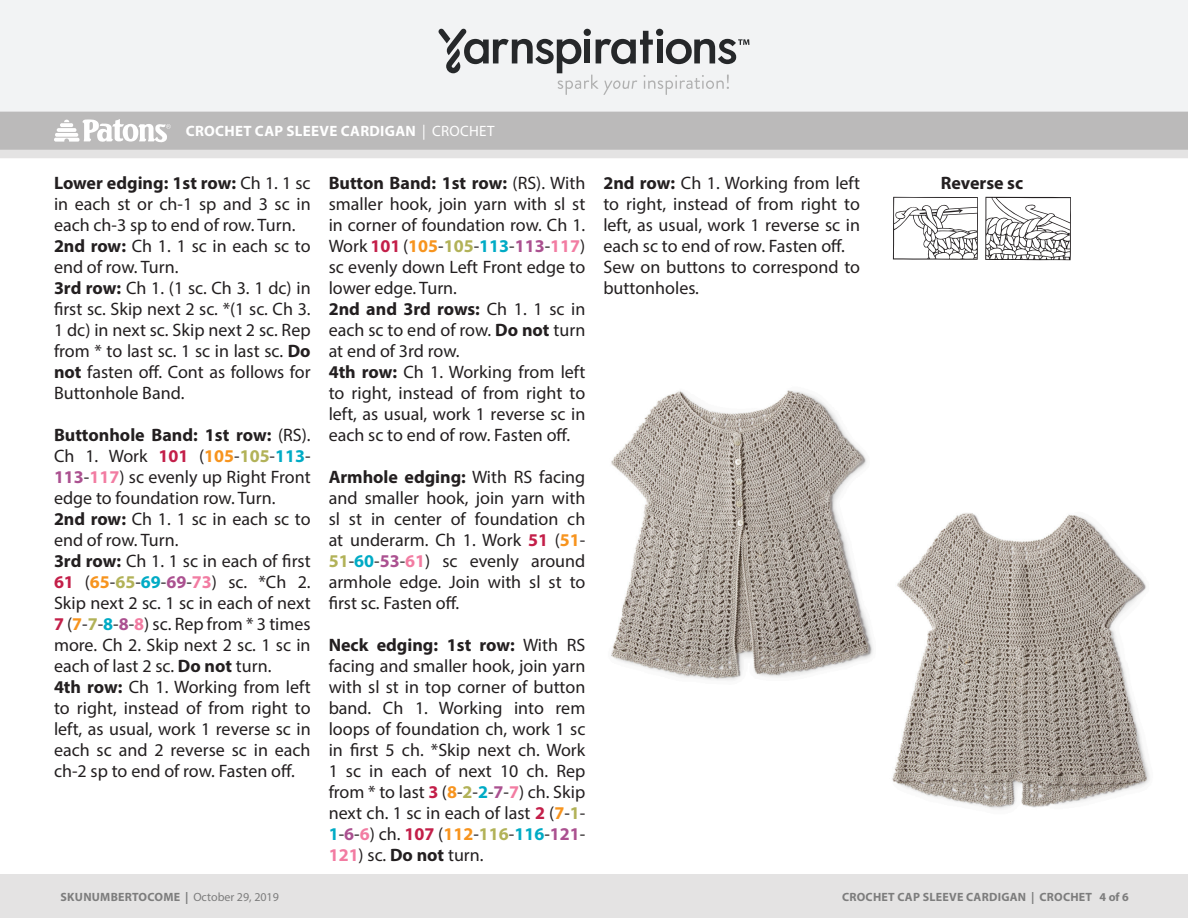
<style>
.page{position:relative;width:1188px;height:918px;background:#fff}
.page>*{position:absolute;margin:0;border:0;box-sizing:border-box;transform-origin:0 0}
.Body_Color_coded_siz{font:18px/21px "Myriad Pro";color:#231f20;text-align:justify}
.Body_Color_coded_siz-2{font:700 18px "Myriad Pro";color:#231f20}
.Pattern_Title{font:700 15px "Myriad Pro";letter-spacing:.02em;color:#fff}
.SKU{font:700 12px "Myriad Pro";letter-spacing:.02em;color:#7d7d7d}
.s1{font-weight:400}
.s2{font-weight:700}
.s3{font-weight:700;color:#c31f49}
.s4{font-weight:700;color:#f7941e}
.s5{font-weight:700;color:#b2b258}
.s6{font-weight:700;color:#00abc5}
.s7{font-weight:700;color:#ab5190}
.s8{font-weight:700;color:#f27ca2}
</style>
<div class="page">
<div style="left:0;top:112px;width:1188px;height:7px;background:#bbbaba"></div>
<div style="left:0;top:0;width:1188px;height:112px;background:#f2f3f4"></div>
<svg style="left:438px;top:29px;width:311px;height:66px"></svg>
<div style="left:0;top:875px;width:1188px;height:43px;background:#e4e3e3"></div>
<svg style="left:0;top:119px;width:1188px;height:39px;background:#c5c4c4"></svg>
<svg style="left:985px;top:197px;width:86px;height:63px"></svg>
<svg style="left:893px;top:197px;width:85px;height:63px"></svg>
<img style="left:611px;top:390px;width:262px;height:291px">
<img style="left:892px;top:513px;width:258px;height:296px">
<p class="Pattern_Title" style="left:186px;top:121px;width:310px">CROCHET CAP SLEEVE CARDIGAN <span class="s1">| CROCHET</span></p>
<p class="Body_Color_coded_siz" style="left:54px;top:172px;width:258px"><span class="s2">Lower edging: 1st row:</span> Ch 1. 1 sc in each st or ch-1 sp and 3 sc in each ch-3 sp to end of row. Turn.</p>
<p class="Body_Color_coded_siz" style="left:54px;top:235px;width:258px"><span class="s2">2nd row:</span> Ch 1. 1 sc in each sc to end of row. Turn.</p>
<p class="Body_Color_coded_siz" style="left:54px;top:277px;width:258px"><span class="s2">3rd row:</span> Ch 1. (1 sc. Ch 3. 1 dc) in first sc. Skip next 2 sc. *(1 sc. Ch 3.<br>1 dc) in next sc. Skip next 2 sc. Rep from * to last sc. 1 sc in last sc. <span class="s2">Do not</span> fasten off. Cont as follows for Buttonhole Band.</p>
<p class="Body_Color_coded_siz" style="left:54px;top:424px;width:258px"><span class="s2">Buttonhole Band: 1st row:</span> (RS).<br>Ch 1. Work <span class="s3">101</span> (<span class="s4">105</span>-<span class="s5">105</span>-<span class="s6">113</span>- <span class="s7">113</span>-<span class="s8">117</span>) sc evenly up Right Front edge to foundation row. Turn.</p>
<p class="Body_Color_coded_siz" style="left:54px;top:508px;width:258px"><span class="s2">2nd row:</span> Ch 1. 1 sc in each sc to end of row. Turn.</p>
<p class="Body_Color_coded_siz" style="left:54px;top:550px;width:258px"><span class="s2">3rd row:</span> Ch 1. 1 sc in each of first <span class="s3">61</span> (<span class="s4">65</span>-<span class="s5">65</span>-<span class="s6">69</span>-<span class="s7">69</span>-<span class="s8">73</span>) sc. *Ch 2.<br>Skip next 2 sc. 1 sc in each of next <span class="s3">7</span> (<span class="s4">7</span>-<span class="s5">7</span>-<span class="s6">8</span>-<span class="s7">8</span>-<span class="s8">8</span>) sc. Rep from * 3 times more. Ch 2. Skip next 2 sc. 1 sc in each of last 2 sc. <span class="s2">Do not</span> turn.</p>
<p class="Body_Color_coded_siz" style="left:54px;top:676px;width:258px"><span class="s2">4th row:</span> Ch 1. Working from left to right, instead of from right to left, as usual, work 1 reverse sc in each sc and 2 reverse sc in each ch-2 sp to end of row. Fasten off.</p>
<p class="Body_Color_coded_siz" style="left:329px;top:172px;width:258px"><span class="s2">Button Band: 1st row:</span> (RS). With smaller hook, join yarn with sl st in corner of foundation row. Ch 1.<br>Work <span class="s3">101</span> (<span class="s4">105</span>-<span class="s5">105</span>-<span class="s6">113</span>-<span class="s7">113</span>-<span class="s8">117</span>) sc evenly down Left Front edge to lower edge. Turn.</p>
<p class="Body_Color_coded_siz" style="left:329px;top:298px;width:258px"><span class="s2">2nd and 3rd rows:</span> Ch 1. 1 sc in each sc to end of row. <span class="s2">Do not</span> turn at end of 3rd row.</p>
<p class="Body_Color_coded_siz" style="left:329px;top:361px;width:258px"><span class="s2">4th row:</span> Ch 1. Working from left to right, instead of from right to left, as usual, work 1 reverse sc in each sc to end of row. Fasten off.</p>
<p class="Body_Color_coded_siz" style="left:329px;top:466px;width:258px"><span class="s2">Armhole edging:</span> With RS facing and smaller hook, join yarn with sl st in center of foundation ch at underarm. Ch 1. Work <span class="s3">51</span> (<span class="s4">51</span>- <span class="s5">51</span>-<span class="s6">60</span>-<span class="s7">53</span>-<span class="s8">61</span>) sc evenly around armhole edge. Join with sl st to first sc. Fasten off.</p>
<p class="Body_Color_coded_siz" style="left:329px;top:634px;width:258px"><span class="s2">Neck edging: 1st row:</span> With RS facing and smaller hook, join yarn with sl st in top corner of button band. Ch 1. Working into rem loops of foundation ch, work 1 sc in first 5 ch. *Skip next ch. Work 1 sc in each of next 10 ch. Rep from * to last <span class="s3">3</span> (<span class="s4">8</span>-<span class="s5">2</span>-<span class="s6">2</span>-<span class="s7">7</span>-<span class="s8">7</span>) ch. Skip next ch. 1 sc in each of last <span class="s3">2</span> (<span class="s4">7</span>-<span class="s5">1</span>- <span class="s6">1</span>-<span class="s7">6</span>-<span class="s8">6</span>) ch. <span class="s3">107</span> (<span class="s4">112</span>-<span class="s5">116</span>-<span class="s6">116</span>-<span class="s7">121</span>- <span class="s8">121</span>) sc. <span class="s2">Do not</span> turn.</p>
<p class="Body_Color_coded_siz" style="left:603px;top:172px;width:258px"><span class="s2">2nd row:</span> Ch 1. Working from left to right, instead of from right to left, as usual, work 1 reverse sc in each sc to end of row. Fasten off.</p>
<p class="Body_Color_coded_siz" style="left:603px;top:256px;width:258px">Sew on buttons to correspond to buttonholes.</p>
<p class="Body_Color_coded_siz-2" style="left:941px;top:171px;width:84px">Reverse sc</p>
<p class="SKU" style="left:61px;top:889px;width:220px">SKUNUMBERTOCOME | <span class="s1">October 29, 2019</span></p>
<p class="SKU" style="left:842px;top:889px;width:288px">CROCHET CAP SLEEVE CARDIGAN | CROCHET 4 of 6</p>
</div>
